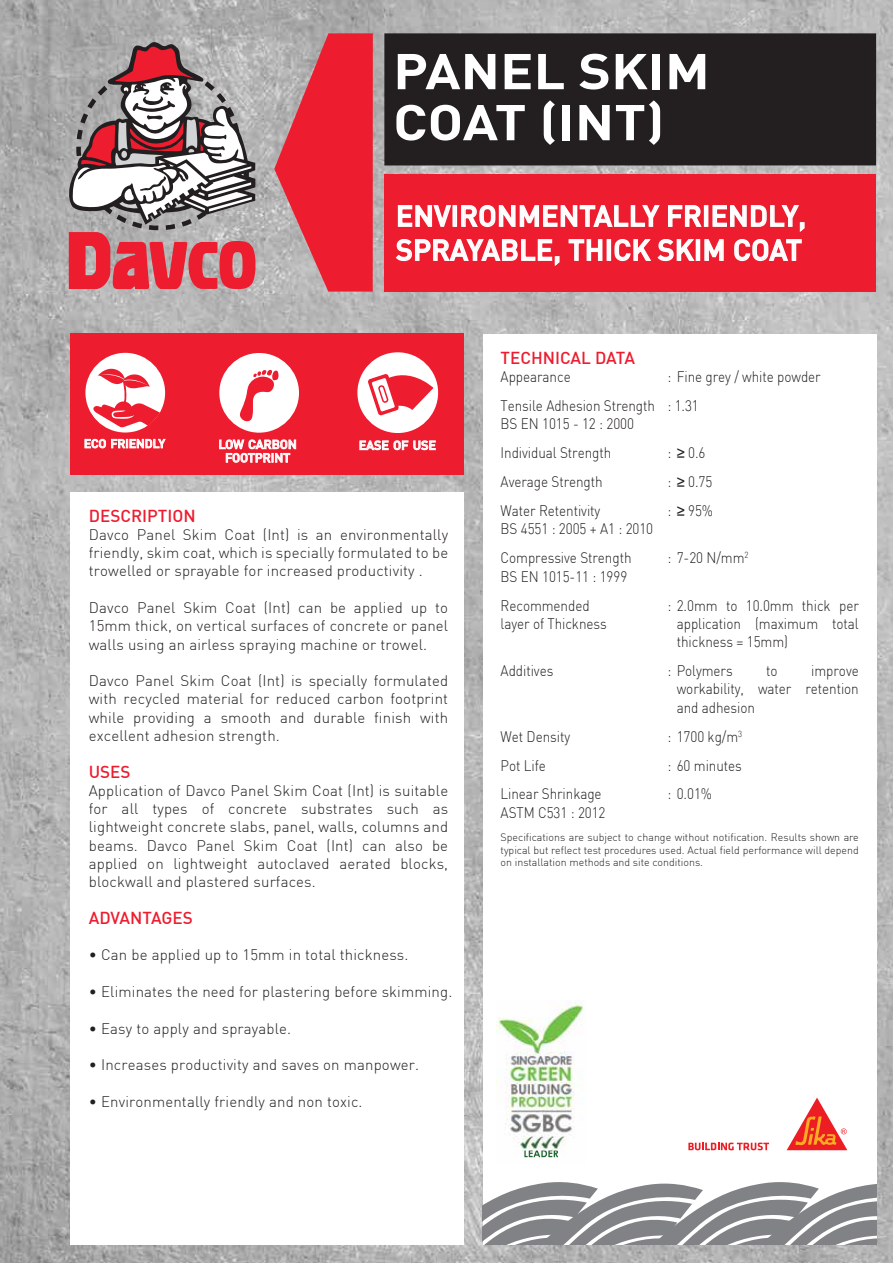
<style>
.page{position:relative;width:893px;height:1263px;background:#fff}
.page>*{position:absolute;margin:0;border:0;box-sizing:border-box;transform-origin:0 0}
.t1{font:700 49.5px/51px "DIN";color:#fff;scale:1.12 1}
.t2{font:500 28.5px/34px "DIN";letter-spacing:.01em;color:#fff}
.t3{font:500 16.95px "DIN";color:#ed1c2e}
.t4{font:300 15px/18.3px "DIN";letter-spacing:.005em;color:#231f20;text-align:justify}
.t5{font:300 15px/29px "DIN";letter-spacing:.005em;color:#231f20;scale:.9 1}
.t6{font:500 12.45px/13.5px "DIN";color:#fff;text-align:center}
.t7{font:500 12px "DIN";color:#fff}
.t8{font:300 10.65px/12.8px "DIN";color:#231f20;text-align:justify}
.s1{font-family:"Arial Narrow";font-weight:400;font-size:16.5px}
</style>
<div class="page">
<img style="left:0;top:0;width:893px;height:1263px">
<div style="left:70px;top:334px;width:394px;height:141px;background:#ed1c2e"></div>
<svg style="left:85px;top:439px;width:81px;height:10px"></svg>
<svg style="left:219px;top:439px;width:77px;height:24px"></svg>
<svg style="left:359px;top:440px;width:77px;height:10px"></svg>
<div style="left:219px;top:353px;width:80px;height:80px;background:#fff;border-radius:50%"></div>
<div style="left:85px;top:353px;width:80px;height:79px;background:#fff;border-radius:50%"></div>
<div style="left:357px;top:352px;width:81px;height:81px;background:#fff;border-radius:50%"></div>
<svg style="left:93px;top:367px;width:67px;height:60px"></svg>
<svg style="left:240px;top:370px;width:39px;height:51px"></svg>
<svg style="left:357px;top:362px;width:76px;height:55px"></svg>
<div style="left:483px;top:334px;width:393px;height:910px;background:#fff"></div>
<div style="left:70px;top:492px;width:394px;height:752px;background:#fff"></div>
<div style="left:384px;top:174px;width:492px;height:118px;background:#ed1c2e"></div>
<svg style="left:274px;top:33px;width:99px;height:259px;background:#dc4754"></svg>
<div style="left:384px;top:33px;width:492px;height:132px;background:#231f20"></div>
<svg style="left:483px;top:1182px;width:393px;height:62px"></svg>
<svg style="left:395px;top:205px;width:410px;height:61px"></svg>
<svg style="left:63px;top:42px;width:193px;height:247px"></svg>
<img style="left:497px;top:1000px;width:87px;height:158px">
<img style="left:524px;top:1150px;width:34px;height:7px">
<svg style="left:688px;top:1142px;width:81px;height:8px"></svg>
<svg style="left:787px;top:1097px;width:60px;height:53px"></svg>
<h1 class="t1" style="left:393px;top:44px;width:284px">PANEL SKIM<br>COAT (INT)</h1>
<h2 class="t2" style="left:396px;top:198px;width:412px">ENVIRONMENTALLY FRIENDLY,<br>SPRAYABLE, THICK SKIM COAT</h2>
<p class="t7" style="left:84px;top:436px;width:83px">ECO FRIENDLY</p>
<p class="t6" style="left:219px;top:437px;width:80px">LOW CARBON<br>FOOTPRINT</p>
<p class="t6" style="left:359px;top:438px;width:79px">EASE OF USE</p>
<p class="t3" style="left:89px;top:505px;width:108px">DESCRIPTION</p>
<p class="t4" style="left:89px;top:525px;width:361px">Davco Panel Skim Coat (Int) is an environmentally friendly, skim coat, which is specially formulated to be trowelled or sprayable for increased productivity .</p>
<p class="t4" style="left:89px;top:598px;width:361px">Davco Panel Skim Coat (Int) can be applied up to 15mm thick, on vertical surfaces of concrete or panel walls using an airless spraying machine or trowel.</p>
<p class="t4" style="left:89px;top:671px;width:361px">Davco Panel Skim Coat (Int) is specially formulated with recycled material for reduced carbon footprint while providing a smooth and durable finish with excellent adhesion strength.</p>
<p class="t3" style="left:89px;top:761px;width:43px">USES</p>
<p class="t4" style="left:89px;top:781px;width:361px">Application of Davco Panel Skim Coat (Int) is suitable for all types of concrete substrates such as lightweight concrete slabs, panel, walls, columns and beams. Davco Panel Skim Coat (Int) can also be applied on lightweight autoclaved aerated blocks, blockwall and plastered surfaces.</p>
<p class="t3" style="left:89px;top:907px;width:105px">ADVANTAGES</p>
<p class="t4" style="left:89px;top:946px;width:321px">• Can be applied up to 15mm in total thickness.</p>
<p class="t4" style="left:89px;top:982px;width:365px">• Eliminates the need for plastering before skimming.</p>
<p class="t4" style="left:89px;top:1019px;width:204px">• Easy to apply and sprayable.</p>
<p class="t4" style="left:89px;top:1055px;width:332px">• Increases productivity and saves on manpower.</p>
<p class="t4" style="left:89px;top:1092px;width:275px">• Environmentally friendly and non toxic.</p>
<p class="t3" style="left:501px;top:347px;width:136px">TECHNICAL DATA</p>
<p class="t5" style="left:501px;top:362px;width:79px">Appearance</p>
<p class="t5" style="left:501px;top:362px;width:357px;text-indent:167px">: Fine grey / white powder<br>Tensile Adhesion Strength : 1.31</p>
<p class="t5" style="left:501px;top:409px;width:150px">BS EN 1015 - 12 : 2000<br>Individual Strength</p>
<p class="t5" style="left:667px;top:438px;width:44px">: <span class="s1">≥</span> 0.6</p>
<p class="t5" style="left:501px;top:467px;width:115px">Average Strength</p>
<p class="t5" style="left:667px;top:467px;width:51px">: <span class="s1">≥</span> 0.75</p>
<p class="t5" style="left:501px;top:496px;width:112px">Water Retentivity</p>
<p class="t5" style="left:667px;top:496px;width:52px">: <span class="s1">≥</span> 95%</p>
<p class="t5" style="left:501px;top:514px;width:171px">BS 4551 : 2005 + A1 : 2010<br>Compressive Strength</p>
<p class="t5" style="left:667px;top:543px;width:92px">: 7-20 N/mm<sup>2</sup></p>
<p class="t5" style="left:501px;top:562px;width:142px">BS EN 1015-11 : 1999<br>Recommended</p>
<p class="t5" style="left:667px;top:591px;width:214px">: 2.0mm to 10.0mm thick per</p>
<p class="t5" style="left:501px;top:609px;width:119px">layer of Thickness</p>
<p class="t5" style="left:677px;top:614px;width:204px;line-height:18.3px">application (maximum total thickness = 15mm)</p>
<p class="t5" style="left:501px;top:656px;width:60px">Additives</p>
<p class="t5" style="left:667px;top:656px;width:74px">: Polymers</p>
<p class="t5" style="left:766px;top:656px;width:14px">to</p>
<p class="t5" style="left:677px;top:661px;width:204px;line-height:18.3px;text-align:justify;text-indent:134px">improve workability, water retention and adhesion</p>
<p class="t5" style="left:501px;top:721px;width:79px">Wet Density</p>
<p class="t5" style="left:667px;top:721px;width:85px">: 1700 kg/m<sup>3</sup></p>
<p class="t5" style="left:501px;top:750px;width:52px">Pot Life</p>
<p class="t5" style="left:667px;top:750px;width:84px">: 60 minutes</p>
<p class="t5" style="left:501px;top:779px;width:114px">Linear Shrinkage</p>
<p class="t5" style="left:667px;top:779px;width:51px">: 0.01%</p>
<p class="t5" style="left:501px;top:798px;width:118px">ASTM C531 : 2012</p>
<p class="t8" style="left:501px;top:830px;width:360px">Specifications are subject to change without notification. Results shown are typical but reflect test procedures used. Actual field performance will depend on installation methods and site conditions.</p>
</div>
